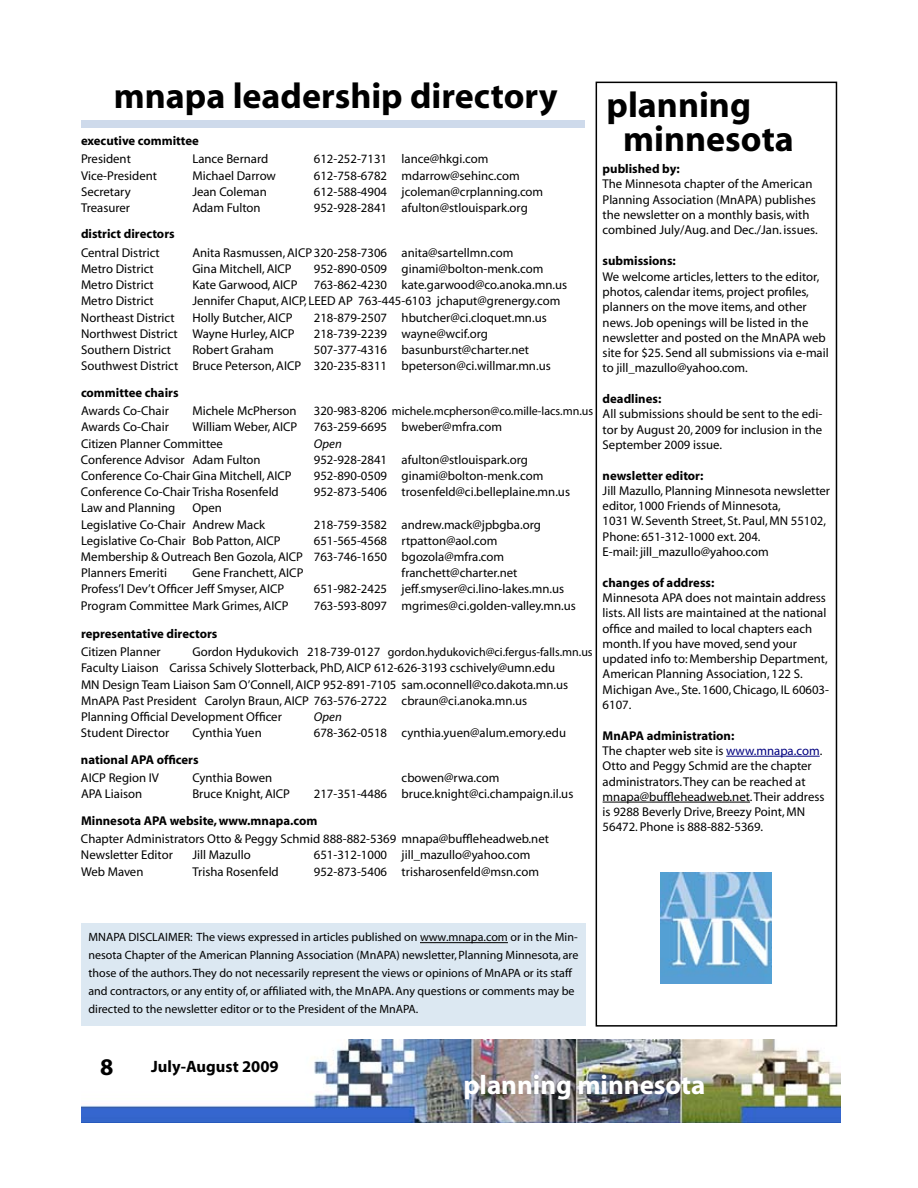
<style>
.page{position:relative;width:918px;height:1188px;background:#fff}
.page>*{position:absolute;margin:0;border:0;box-sizing:border-box;transform-origin:0 0}
.t1{font:700 36px/34px "Myriad";color:#000}
.t2{font:700 27px "Myriad";color:#fff}
.t3{font:700 24px "Myriad";color:#000}
.t4{font:700 16.5px "Myriad";color:#000}
.t5{font:12.75px/15.3px "Myriad";color:#000}
.t6{font:700 12.75px "Myriad";color:#000}
.t7{font:italic 12.75px "Myriad";letter-spacing:.005em;color:#000}
.t8{font:12px/18px "Myriad";color:#000}
.s1{font-size:12.75px}
.s2{font-weight:700}
.s3{color:#00007f}
</style>
<div class="page">
<img style="left:82px;top:1040px;width:758px;height:82px">
<div style="left:596px;top:82px;width:241px;height:945px;border:2px solid #000"></div>
<div style="left:81px;top:923px;width:504px;height:103px;background:#dce8f2"></div>
<hr style="left:726px;top:756px;width:94px;height:1px;background:#00007f">
<hr style="left:603px;top:802px;width:147px;height:1px;background:#000">
<div style="left:81px;top:120px;width:504px;height:8px;background:#cedaeb"></div>
<hr style="left:420px;top:942px;width:88px;height:1px;background:#000">
<img style="left:660px;top:872px;width:111px;height:111px">
<h1 class="t1" style="left:114px;top:80px;width:445px">mnapa leadership directory</h1>
<p class="t6" style="left:81px;top:134px;width:119px">executive committee</p>
<p class="t5" style="left:81px;top:152px;width:85px">President L</p>
<p class="t5" style="left:198px;top:152px;width:72px">ance Bernard</p>
<p class="t5" style="left:314px;top:152px;width:176px">612-252-7131 lance@hkgi.com</p>
<p class="t5" style="left:81px;top:168px;width:100px">Vice-President M</p>
<p class="t5" style="left:203px;top:168px;width:75px">ichael Darrow</p>
<p class="t5" style="left:314px;top:168px;width:207px">612-758-6782 mdarrow@sehinc.com</p>
<p class="t5" style="left:81px;top:184px;width:51px">Secretary</p>
<p class="t5" style="left:192px;top:184px;width:76px">Jean Coleman</p>
<p class="t5" style="left:314px;top:184px;width:231px">612-588-4904 jcoleman@crplanning.com</p>
<p class="t5" style="left:81px;top:201px;width:85px">Treasurer A</p>
<p class="t5" style="left:200px;top:201px;width:62px">dam Fulton</p>
<p class="t5" style="left:314px;top:201px;width:215px">952-928-2841 afulton@stlouispark.org</p>
<p class="t6" style="left:81px;top:228px;width:95px">district directors</p>
<p class="t5" style="left:81px;top:245px;width:100px">Central District A</p>
<p class="t5" style="left:200px;top:245px;width:315px">nita Rasmussen, AICP320-258-7306 anita@sartellmn.com</p>
<p class="t5" style="left:81px;top:262px;width:97px">Metro District G</p>
<p class="t5" style="left:201px;top:262px;width:93px">ina Mitchell, AICP</p>
<p class="t5" style="left:314px;top:262px;width:231px">952-890-0509 ginami@bolton-menk.com</p>
<p class="t5" style="left:81px;top:278px;width:74px">Metro District</p>
<p class="t5" style="left:192px;top:278px;width:107px">Kate Garwood, AIC P</p>
<p class="t5" style="left:314px;top:278px;width:255px">763-862-4230 kate.garwood@co.anoka.mn.us</p>
<p class="t5" style="left:81px;top:294px;width:74px">Metro District</p>
<p class="t5" style="left:192px;top:294px;width:124px">Jennifer Chaput, AICP, LEED</p>
<p class="t5" style="left:338px;top:294px;width:224px">AP 763-445-6103 jchaput@grenergy.com</p>
<p class="t5" style="left:81px;top:310px;width:213px">Northeast District Holly Butcher, AICP</p>
<p class="t5" style="left:314px;top:310px;width:234px">218-879-2507 hbutcher@ci.cloquet.mn.us</p>
<p class="t5" style="left:81px;top:326px;width:215px">Northwest District Wayne Hurley, AICP</p>
<p class="t5" style="left:314px;top:326px;width:176px">218-739-2239 wayne@wcif.org</p>
<p class="t5" style="left:81px;top:343px;width:92px">Southern District</p>
<p class="t5" style="left:192px;top:343px;width:83px">Robert Graham</p>
<p class="t5" style="left:81px;top:342px;width:471px;line-height:16.2px;text-indent:233px">507-377-4316 basunburst@charter.net<br>Southwest District Bruce Peterson, AICP 320-235-8311 bpeterson@ci.willmar.mn.us</p>
<p class="t6" style="left:81px;top:386px;width:99px">committee chairs</p>
<p class="t5" style="left:81px;top:404px;width:106px">Awards Co-Chair M</p>
<p class="t5" style="left:203px;top:404px;width:95px">ichele McPherson</p>
<p class="t8" style="left:314px;top:403px;width:281px"><span class="s1">320-983-8206</span> michele.mcpherson@co.mille-lacs.mn.us</p>
<p class="t5" style="left:81px;top:420px;width:89px">Awards Co-Chair</p>
<p class="t5" style="left:192px;top:420px;width:107px">William Weber, AICP</p>
<p class="t5" style="left:314px;top:420px;width:190px">763-259-6695 bweber@mfra.com</p>
<p class="t5" style="left:81px;top:436px;width:143px">Citizen Planner Committee</p>
<p class="t7" style="left:314px;top:437px;width:29px">Open</p>
<p class="t5" style="left:81px;top:452px;width:181px">Conference Advisor Adam Fulton</p>
<p class="t5" style="left:314px;top:452px;width:216px">952-928-2841 afulton@stlouispark.org</p>
<p class="t5" style="left:81px;top:469px;width:212px">Conference Co-Chair Gina Mitchell, AICP</p>
<p class="t5" style="left:314px;top:469px;width:231px">952-890-0509 ginami@bolton-menk.com</p>
<p class="t5" style="left:81px;top:485px;width:199px">Conference Co-Chair Trisha Rosenfeld</p>
<p class="t5" style="left:314px;top:485px;width:258px">952-873-5406 trosenfeld@ci.belleplaine.mn.us</p>
<p class="t5" style="left:81px;top:501px;width:186px;line-height:16.2px">Law and Planning Open<br>Legislative Co-Chair Andrew Mack</p>
<p class="t5" style="left:314px;top:517px;width:229px">218-759-3582 andrew.mack@jpbgba.org</p>
<p class="t5" style="left:81px;top:533px;width:425px;line-height:16.2px;text-indent:233px">651-565-4568 rtpatton@aol.com<br>Membership &amp; Outreach Ben Gozola, AICP 763-746-1650 bgozola@mfra.com<br>Planners Emeriti G</p>
<p class="t5" style="left:81px;top:533px;width:201px">Legislative Co-Chair Bob Patton, AICP</p>
<p class="t5" style="left:201px;top:566px;width:104px">ene Franchett, AICP</p>
<p class="t5" style="left:402px;top:566px;width:117px">franchett@charter.net</p>
<p class="t5" style="left:81px;top:582px;width:205px">Profess’l Dev’t Officer Jeff Smyser, AIC P</p>
<p class="t5" style="left:314px;top:582px;width:252px">651-982-2425 jeff.smyser@ci.lino-lakes.mn.us</p>
<p class="t5" style="left:81px;top:598px;width:209px">Program Committee Mark Grimes, AICP</p>
<p class="t5" style="left:314px;top:598px;width:264px">763-593-8097 mgrimes@ci.golden-valley.mn.us</p>
<p class="t6" style="left:81px;top:627px;width:138px">representative directors</p>
<p class="t5" style="left:81px;top:645px;width:102px">Citizen Planner G</p>
<p class="t8" style="left:201px;top:644px;width:394px"><span class="s1">ordon Hydukovich 218-739-0127</span> gordon.hydukovich@ci.fergus-falls.mn.us</p>
<p class="t5" style="left:81px;top:661px;width:489px;line-height:16.2px">Faculty Liaison Carissa Schively Slotterback, PhD, AICP 612-626-3193 cschively@umn.edu<br>MN Design Team Liaison Sam O’Connell, AICP 952-891-7105 sam.oconnell@co.dakota.mn.us MnAPA Past President Carolyn Braun, AICP 763-576-2722 cbraun@ci.anoka.mn.us Planning Official Development Officer</p>
<p class="t7" style="left:314px;top:710px;width:29px">Open</p>
<p class="t5" style="left:81px;top:726px;width:90px">Student Director</p>
<p class="t5" style="left:192px;top:726px;width:71px">Cynthia Yuen</p>
<p class="t5" style="left:314px;top:726px;width:254px">678-362-0518 cynthia.yuen@alum.emory.edu</p>
<p class="t6" style="left:81px;top:753px;width:119px">national APA officers</p>
<p class="t5" style="left:81px;top:771px;width:82px">AICP Region IVC</p>
<p class="t5" style="left:199px;top:771px;width:74px">ynthia Bowen</p>
<p class="t5" style="left:402px;top:771px;width:99px">cbowen@rwa.com</p>
<p class="t5" style="left:81px;top:787px;width:63px">APA Liaison</p>
<p class="t5" style="left:192px;top:787px;width:99px">Bruce Knight, AICP</p>
<p class="t5" style="left:314px;top:787px;width:261px">217-351-4486 bruce.knight@ci.champaign.il.us</p>
<p class="t6" style="left:81px;top:814px;width:238px">Minnesota APA website, www.mnapa.com</p>
<p class="t5" style="left:81px;top:831px;width:469px;line-height:16.2px">Chapter Administrators Otto &amp; Peggy Schmid 888-882-5369 mnapa@buffleheadweb.net<br>Newsletter Editor</p>
<p class="t5" style="left:192px;top:848px;width:60px">Jill Mazullo</p>
<p class="t5" style="left:314px;top:848px;width:218px">651-312-1000 jill_mazullo@yahoo.com</p>
<p class="t5" style="left:81px;top:864px;width:92px">Web Maven T</p>
<p class="t5" style="left:198px;top:864px;width:82px">risha Rosenfeld</p>
<p class="t5" style="left:314px;top:864px;width:227px">952-873-5406 trisharosenfeld@msn.com</p>
<h1 class="t1" style="left:623px;top:89px;width:172px;text-indent:-17px">planning minnesota</h1>
<p class="t6" style="left:603px;top:162px;width:79px">published by:</p>
<p class="t5" style="left:603px;top:177px;width:217px">The Minnesota chapter of the American Planning Association (MnAPA) publishes the newsletter on a monthly basis, with combined July/Aug. and Dec./Jan. issues.</p>
<p class="t6" style="left:603px;top:254px;width:75px">submissions:</p>
<p class="t5" style="left:603px;top:269px;width:228px">We welcome articles, letters to the editor, photos, calendar items, project profiles, planners on the move items, and other news. Job openings will be listed in the newsletter and posted on the MnAPA web site for $25. Send all submissions via e-mail to jill_mazullo@yahoo.com.</p>
<p class="t6" style="left:603px;top:392px;width:60px">deadlines:</p>
<p class="t5" style="left:603px;top:407px;width:221px;text-align:justify">All submissions should be sent to the edi&shy;tor by August 20, 2009 for inclusion in the September 2009 issue.</p>
<p class="t6" style="left:603px;top:469px;width:102px">newsletter editor:</p>
<p class="t5" style="left:603px;top:483px;width:229px">Jill Mazullo, Planning Minnesota newsletter editor, 1000 Friends of Minnesota,<br>1031 W. Seventh Street, St. Paul, MN 55102, Phone: 651-312-1000 ext. 204.<br>E-mail: jill_mazullo@yahoo.com</p>
<p class="t6" style="left:603px;top:576px;width:113px">changes of address:</p>
<p class="t5" style="left:603px;top:591px;width:228px">Minnesota APA does not maintain address lists. All lists are maintained at the national office and mailed to local chapters each month. If you have moved, send your updated info to: Membership Department, American Planning Association, 122 S.<br>Michigan Ave., Ste. 1600, Chicago, IL 60603- 6107.</p>
<p class="t5" style="left:603px;top:728px;width:223px"><span class="s2">MnAPA administration:<br></span>The chapter web site is <span class="s3">www.mnapa.com</span>.<br>Otto and Peggy Schmid are the chapter administrators. They can be reached at mnapa@buffleheadweb.net. Their address is 9288 Beverly Drive, Breezy Point, MN 56472. Phone is 888-882-5369.</p>
<p class="t8" style="left:88px;top:929px;width:491px;text-indent:95px">R: The views expressed in articles published on www.mnapa.com or in the Min&shy;nesota Chapter of the American Planning Association (MnAPA) newsletter, Planning Minnesota, are those of the authors. They do not necessarily represent the views or opinions of MnAPA or its staff and contractors, or any entity of, or affiliated with, the MnAPA. Any questions or comments may be directed to the newsletter editor or to the President of the MnAPA.</p>
<p class="t8" style="left:88px;top:929px;width:9px">MNA</p>
<p class="t8" style="left:113px;top:929px;width:23px">PA DISCLAIME</p>
<h3 class="t3" style="left:100px;top:1054px;width:15px">8</h3>
<p class="t4" style="left:151px;top:1058px;width:129px">July-August 2009</p>
<h2 class="t2" style="left:464px;top:1071px;width:243px">planning minnesota</h2>
</div>
